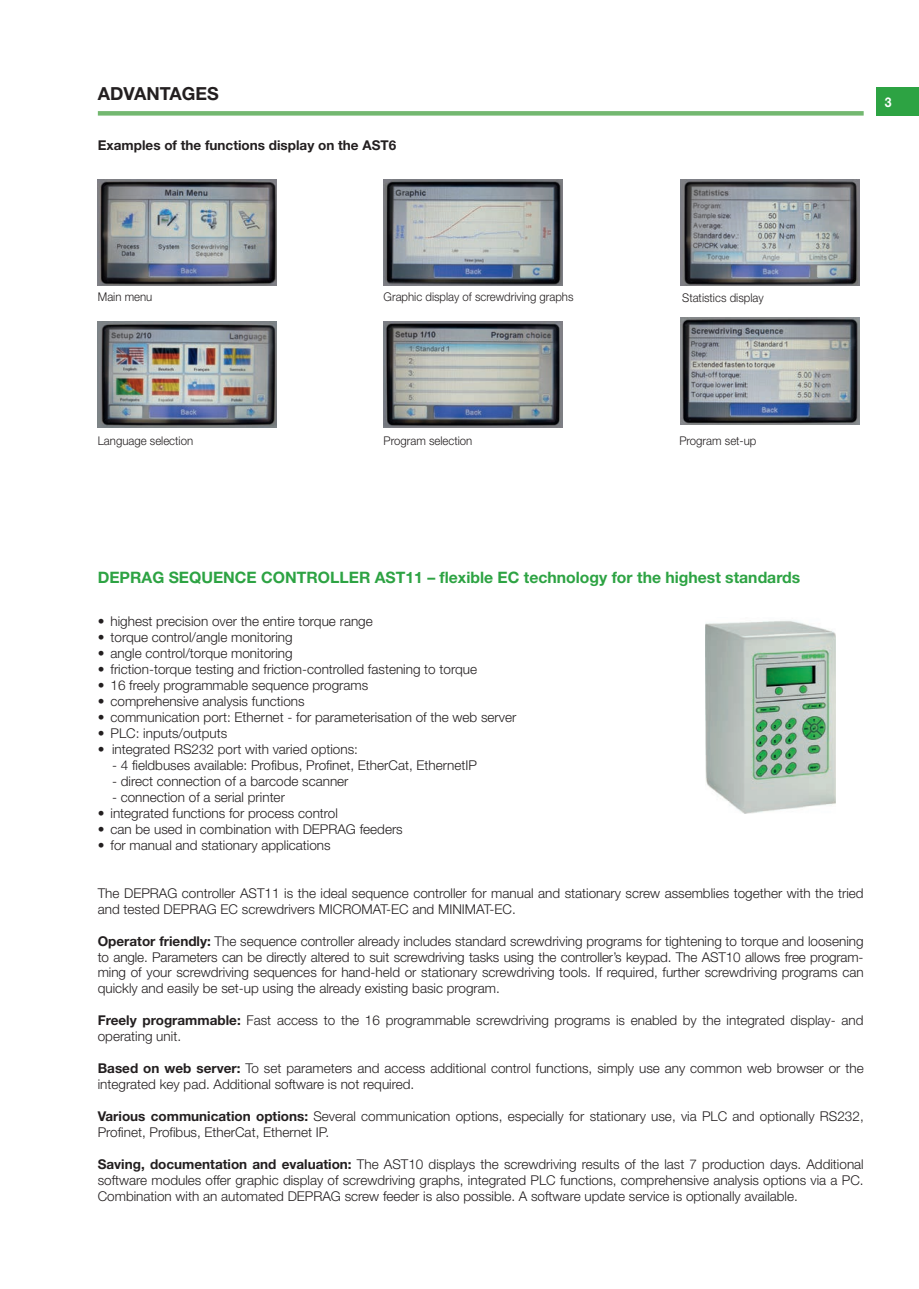
<style>
.page{position:relative;width:919px;height:1289px;background:#fff}
.page>*{position:absolute;margin:0;border:0;box-sizing:border-box;transform-origin:0 0}
.t1{font:700 18px "Helvetica Neue LT Std";color:#231f20}
.t2{font:700 15.75px "Helvetica Neue LT Std";color:#2da343}
.t3{font:300 13.5px/15.9px "Helvetica Neue LT Std";color:#231f20}
.t4{font:700 13.5px "Helvetica Neue LT Std";color:#231f20}
.t5{font:700 13.5px "Helvetica Neue LT Std";color:#fff;scale:.9 1}
.t6{font:300 12px "Helvetica Neue LT Std";color:#231f20;scale:.95 1}
.s1{font-weight:700}
</style>
<div class="page">
<div style="left:876px;top:87px;width:42px;height:29px;background:#2da343"></div>
<div style="left:98px;top:111px;width:765px;height:5px;background:#73b870"></div>
<img style="left:98px;top:179px;width:178px;height:107px">
<img style="left:383px;top:179px;width:179px;height:107px">
<img style="left:680px;top:179px;width:179px;height:107px">
<img style="left:383px;top:321px;width:179px;height:107px">
<img style="left:680px;top:318px;width:179px;height:106px">
<img style="left:98px;top:321px;width:178px;height:107px">
<img style="left:705px;top:620px;width:130px;height:193px">
<h1 class="t1" style="left:98px;top:82px;width:122px">ADVAntAGeS</h1>
<p class="t4" style="left:98px;top:137px;width:300px">examples of the functions display on the ASt6</p>
<p class="t5" style="left:884px;top:94px;width:9px">3</p>
<p class="t6" style="left:98px;top:289px;width:59px">Main menu</p>
<p class="t6" style="left:98px;top:434px;width:102px">Language selection</p>
<p class="t6" style="left:383px;top:289px;width:201px">Graphic display of screwdriving graphs</p>
<p class="t6" style="left:682px;top:290px;width:87px">Statistics display</p>
<p class="t6" style="left:383px;top:434px;width:95px">Program selection</p>
<p class="t6" style="left:679px;top:434px;width:83px">Program set-up</p>
<p class="t2" style="left:98px;top:567px;width:704px">DepRAG Sequence contRolleR ASt11 – flexible ec technology for the highest standards</p>
<p class="t3" style="left:98px;top:613px;width:276px">• highest precision over the entire torque range</p>
<p class="t3" style="left:98px;top:629px;width:196px">• torque control/angle monitoring</p>
<p class="t3" style="left:98px;top:645px;width:196px">• angle control/torque monitoring</p>
<p class="t3" style="left:98px;top:661px;width:381px">• friction-torque testing and friction-controlled fastening to torque</p>
<p class="t3" style="left:98px;top:676px;width:272px">• 16 freely programmable sequence programs</p>
<p class="t3" style="left:98px;top:692px;width:208px">• comprehensive analysis functions</p>
<p class="t3" style="left:98px;top:708px;width:420px">• communication port: Ethernet - for parameterisation of the web server</p>
<p class="t3" style="left:98px;top:724px;width:131px">• PLC: inputs/outputs</p>
<p class="t3" style="left:98px;top:740px;width:262px">• integrated RS232 port with varied options:</p>
<p class="t3" style="left:112px;top:756px;width:366px">- 4 fieldbuses available: Profibus, Profinet, EtherCat, EthernetIP</p>
<p class="t3" style="left:112px;top:773px;width:238px">- direct connection of a barcode scanner</p>
<p class="t3" style="left:112px;top:789px;width:174px">- connection of a serial printer</p>
<p class="t3" style="left:98px;top:805px;width:242px">• integrated functions for process control</p>
<p class="t3" style="left:98px;top:820px;width:306px">• can be used in combination with DEPRAG feeders</p>
<p class="t3" style="left:98px;top:836px;width:234px">• for manual and stationary applications</p>
<p class="t3" style="left:98px;top:884px;width:767px">The DEPRAG controller AST11 is the ideal sequence controller for manual and stationary screw assemblies together with the tried and tested DEPRAG EC screwdrivers MICROMAT-EC and MINIMAT-EC.</p>
<p class="t3" style="left:98px;top:932px;width:767px;text-align:justify"><span class="s1">operator friendly:</span> The sequence controller already includes standard screwdriving programs for tightening to torque and loosening to angle. Parameters can be directly altered to suit screwdriving tasks using the controller’s keypad. The AST10 allows free program&shy;ming of your screwdriving sequences for hand-held or stationary screwdriving tools. If required, further screwdriving programs can quickly and easily be set-up using the already existing basic program.</p>
<p class="t3" style="left:98px;top:1012px;width:767px"><span class="s1">Freely programmable:</span> Fast access to the 16 programmable screwdriving programs is enabled by the integrated display- and operating unit.</p>
<p class="t3" style="left:98px;top:1060px;width:767px"><span class="s1">based on web server:</span> To set parameters and access additional control functions, simply use any common web browser or the integrated key pad. Additional software is not required.</p>
<p class="t3" style="left:98px;top:1107px;width:767px"><span class="s1">Various communication options:</span> Several communication options, especially for stationary use, via PLC and optionally RS232,<br>Profinet, Profibus, EtherCat, Ethernet IP.</p>
<p class="t3" style="left:98px;top:1155px;width:767px;text-align:justify"><span class="s1">Saving, documentation and evaluation:</span> The AST10 displays the screwdriving results of the last 7 production days. Additional software modules offer graphic display of screwdriving graphs, integrated PLC functions, comprehensive analysis options via a PC.<br>Combination with an automated DEPRAG screw feeder is also possible. A software update service is optionally available.</p>
</div>
